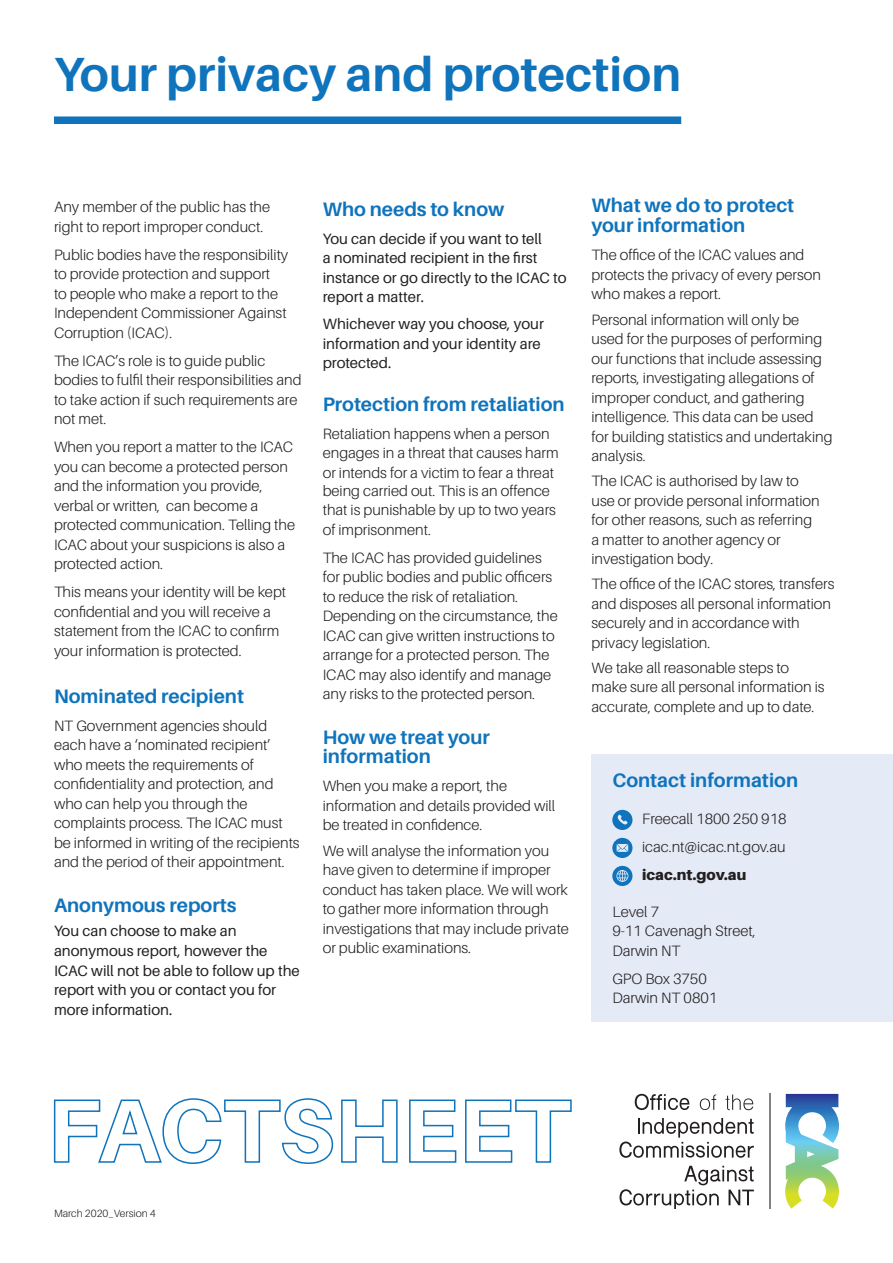
<style>
.page{position:relative;width:893px;height:1263px;background:#fff}
.page>*{position:absolute;margin:0;border:0;box-sizing:border-box;transform-origin:0 0}
.t1{font:700 48px "Aileron";color:#1074bc}
.t2{font:700 19.5px/19.5px "Aileron";color:#1074bc}
.t3{font:300 15px/19.5px "Aileron";color:#231f20}
.t4{font:15px/19.5px "Aileron";color:#231f20}
.t5{font:900 15px "Aileron";color:#231f20}
.t6{font:300 10.5px "Aileron";color:#231f20}
</style>
<div class="page">
<svg style="left:53px;top:1098px;width:281px;height:66px"></svg>
<svg style="left:341px;top:1099px;width:57px;height:64px"></svg>
<svg style="left:409px;top:1099px;width:48px;height:64px"></svg>
<svg style="left:465px;top:1099px;width:107px;height:64px"></svg>
<hr style="left:769px;top:1093px;width:2px;height:115px;background:#808285">
<img style="left:785px;top:1094px;width:54px;height:114px">
<svg style="left:635px;top:1094px;width:54px;height:16px"></svg>
<svg style="left:700px;top:1094px;width:16px;height:16px"></svg>
<svg style="left:725px;top:1094px;width:28px;height:16px"></svg>
<svg style="left:619px;top:1118px;width:135px;height:40px"></svg>
<svg style="left:619px;top:1166px;width:135px;height:43px"></svg>
<div style="left:54px;top:116px;width:627px;height:8px;background:#1074bc"></div>
<div style="left:591px;top:754px;width:302px;height:267px;background:#e5ebf6"></div>
<svg style="left:612px;top:810px;width:20px;height:20px"></svg>
<svg style="left:612px;top:838px;width:20px;height:20px"></svg>
<svg style="left:612px;top:866px;width:20px;height:20px"></svg>
<h1 class="t1" style="left:54px;top:47px;width:629px">Your privacy and protection</h1>
<p class="t3" style="left:54px;top:197px;width:218px">Any member of the public has the right to report improper conduct.</p>
<p class="t3" style="left:54px;top:245px;width:236px">Public bodies have the responsibility to provide protection and support<br>to people who make a report to the<br>Independent Commissioner Against<br>Corruption (ICAC).</p>
<p class="t3" style="left:54px;top:351px;width:249px">The ICAC’s role is to guide public bodies to fulfil their responsibilities and to take action if such requirements are not met.</p>
<p class="t3" style="left:54px;top:437px;width:243px">When you report a matter to the ICAC you can become a protected person and the information you provide, verbal or written, can become a protected communication. Telling the<br>ICAC about your suspicions is also a protected action.</p>
<p class="t3" style="left:54px;top:582px;width:234px">This means your identity will be kept confidential and you will receive a statement from the ICAC to confirm your information is protected.</p>
<h2 class="t2" style="left:54px;top:686px;width:192px">Nominated recipient</h2>
<p class="t3" style="left:54px;top:716px;width:247px">NT Government agencies should each have a ‘nominated recipient’ who meets the requirements of confidentiality and protection, and who can help you through the complaints process. The ICAC must be informed in writing of the recipients and the period of their appointment.</p>
<h2 class="t2" style="left:54px;top:896px;width:184px">Anonymous reports</h2>
<p class="t4" style="left:54px;top:922px;width:247px">You can choose to make an anonymous report, however the<br>ICAC will not be able to follow up the report with you or contact you for more information.</p>
<h2 class="t2" style="left:323px;top:199px;width:183px">Who needs to know</h2>
<p class="t4" style="left:323px;top:229px;width:245px">You can decide if you want to tell<br>a nominated recipient in the first instance or go directly to the ICAC to report a matter.</p>
<p class="t4" style="left:323px;top:314px;width:223px">Whichever way you choose, your information and your identity are protected.</p>
<h2 class="t2" style="left:323px;top:394px;width:243px">Protection from retaliation</h2>
<p class="t3" style="left:323px;top:424px;width:237px">Retaliation happens when a person engages in a threat that causes harm or intends for a victim to fear a threat</p>
<p class="t3" style="left:323px;top:481px;width:235px">being carried out. This is an offence that is punishable by up to two years of imprisonment.</p>
<p class="t3" style="left:323px;top:548px;width:236px">The ICAC has provided guidelines for public bodies and public officers to reduce the risk of retaliation.<br>Depending on the circumstance, the ICAC can give written instructions to arrange for a protected person. The ICAC may also identify and manage any risks to the protected person.</p>
<h2 class="t2" style="left:323px;top:727px;width:169px">How we treat your information</h2>
<p class="t3" style="left:323px;top:776px;width:234px">When you make a report, the information and details provided will be treated in confidence.</p>
<p class="t3" style="left:323px;top:841px;width:248px">We will analyse the information you have given to determine if improper conduct has taken place. We will work to gather more information through investigations that may include private or public examinations.</p>
<h2 class="t2" style="left:591px;top:196px;width:204px">What we do to protect your information</h2>
<p class="t3" style="left:591px;top:245px;width:231px">The office of the ICAC values and protects the privacy of every person who makes a report.</p>
<p class="t3" style="left:591px;top:310px;width:243px">Personal information will only be used for the purposes of performing our functions that include assessing reports, investigating allegations of improper conduct, and gathering intelligence. This data can be used for building statistics and undertaking analysis.</p>
<p class="t3" style="left:591px;top:471px;width:230px">The ICAC is authorised by law to use or provide personal information for other reasons, such as referring a matter to another agency or investigation body.</p>
<p class="t3" style="left:591px;top:574px;width:244px">The office of the ICAC stores, transfers and disposes all personal information securely and in accordance with privacy legislation.</p>
<p class="t3" style="left:591px;top:658px;width:235px">We take all reasonable steps to make sure all personal information is accurate, complete and up to date.</p>
<h2 class="t2" style="left:612px;top:771px;width:187px">Contact information</h2>
<p class="t3" style="left:642px;top:805px;width:146px;line-height:28px">Freecall 1800 250 918 icac.nt@icac.nt.gov.au</p>
<p class="t5" style="left:642px;top:866px;width:106px">icac.nt.gov.au</p>
<p class="t3" style="left:612px;top:902px;width:145px">Level 7<br>9-11 Cavenagh Street,<br>Darwin NT</p>
<p class="t3" style="left:612px;top:969px;width:106px">GPO Box 3750<br>Darwin NT 0801</p>
<p class="t6" style="left:54px;top:1208px;width:103px">March 2020_Version 4</p>
</div>
